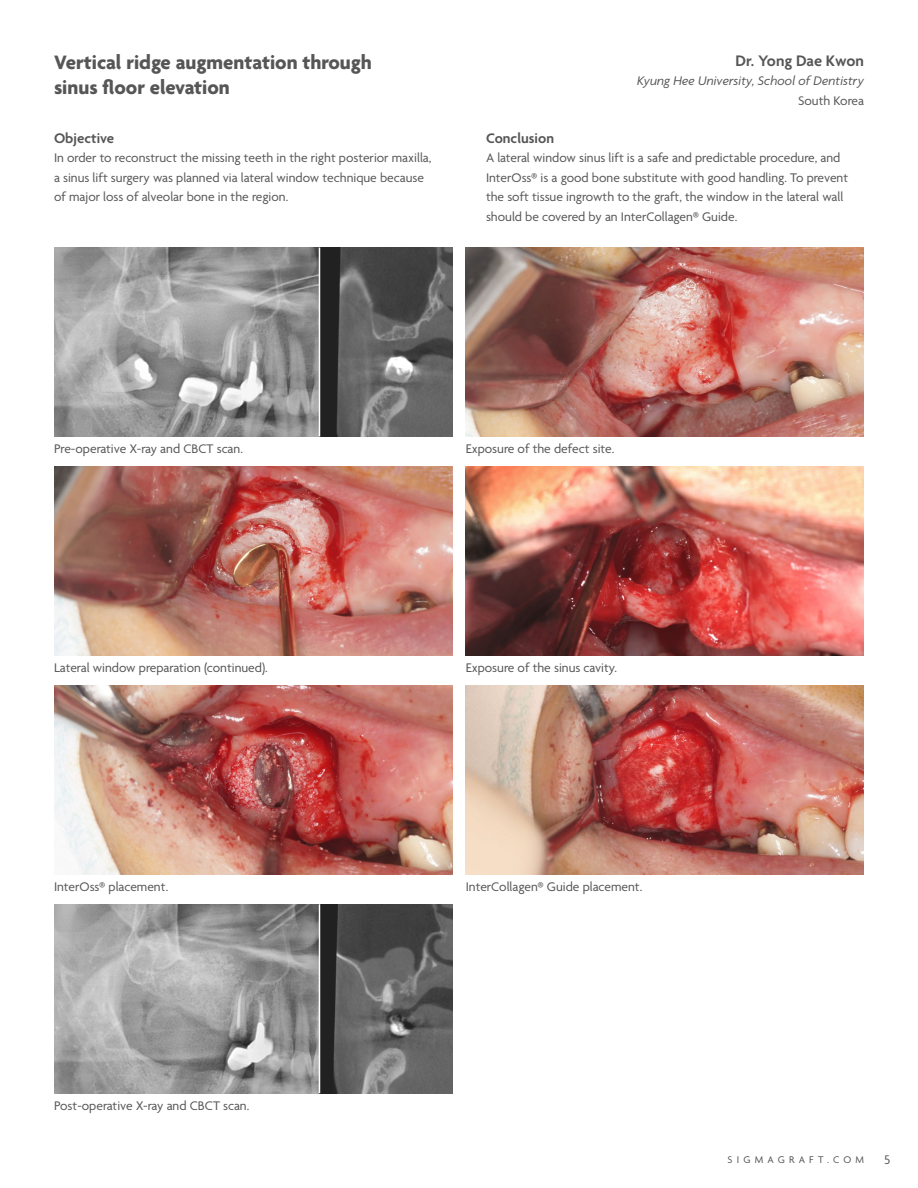
<style>
.page{position:relative;width:918px;height:1188px;background:#fff}
.page>*{position:absolute;margin:0;border:0;box-sizing:border-box;transform-origin:0 0}
.Heading{font:700 21px/25.2px "Agenda";color:#565656}
.Subheading{font:600 16.5px "Agenda";color:#565656}
.Base{font:600 15px "Agenda";color:#565656}
.Table{font:13.5px/19.5px "Agenda";color:#565656}
.Table-2{font:italic 13.5px/19.5px "Agenda";color:#565656;text-align:right}
.t1{font:10.5px "Agenda";letter-spacing:.4em;color:#565656}
.s1{font-style:normal}
</style>
<div class="page">
<img style="left:466px;top:248px;width:398px;height:189px">
<img style="left:54px;top:466px;width:398px;height:189px">
<img style="left:466px;top:466px;width:398px;height:189px">
<img style="left:54px;top:685px;width:398px;height:189px">
<img style="left:54px;top:248px;width:398px;height:189px">
<img style="left:466px;top:685px;width:398px;height:189px">
<img style="left:54px;top:904px;width:398px;height:189px">
<hr style="left:319px;top:248px;width:1px;height:189px;background:#fff">
<hr style="left:319px;top:904px;width:1px;height:189px;background:#fff">
<p class="Heading" style="left:54px;top:51px;width:319px">Vertical ridge augmentation through sinus floor elevation</p>
<p class="Base" style="left:54px;top:130px;width:62px">Objective</p>
<p class="Table" style="left:54px;top:149px;width:379px">In order to reconstruct the missing teeth in the right posterior maxilla, a sinus lift surgery was planned via lateral window technique because of major loss of alveolar bone in the region.</p>
<p class="Subheading" style="left:736px;top:52px;width:130px">Dr. Yong Dae Kwon</p>
<p class="Table-2" style="left:637px;top:71px;width:228px">Kyung Hee University, School of Dentistry<br><span class="s1">South Korea</span></p>
<p class="Base" style="left:486px;top:130px;width:70px">Conclusion</p>
<p class="Table" style="left:486px;top:149px;width:364px">A lateral window sinus lift is a safe and predictable procedure, and InterOss® is a good bone substitute with good handling. To prevent the soft tissue ingrowth to the graft, the window in the lateral wall should be covered by an InterCollagen® Guide.</p>
<p class="Table" style="left:54px;top:440px;width:190px">Pre-operative X-ray and CBCT scan.</p>
<p class="Table" style="left:466px;top:440px;width:150px">Exposure of the defect site.</p>
<p class="Table" style="left:54px;top:659px;width:215px">Lateral window preparation (continued).</p>
<p class="Table" style="left:466px;top:659px;width:153px">Exposure of the sinus cavity.</p>
<p class="Table" style="left:54px;top:878px;width:116px">InterOss® placement.</p>
<p class="Table" style="left:466px;top:878px;width:178px">InterCollagen® Guide placement.</p>
<p class="Table" style="left:54px;top:1096px;width:197px">Post-operative X-ray and CBCT scan.</p>
<p class="t1" style="left:728px;top:1154px;width:138px">SIGMAGRAFT.COM</p>
<p class="Table" style="left:884px;top:1151px;width:8px">5</p>
</div>
